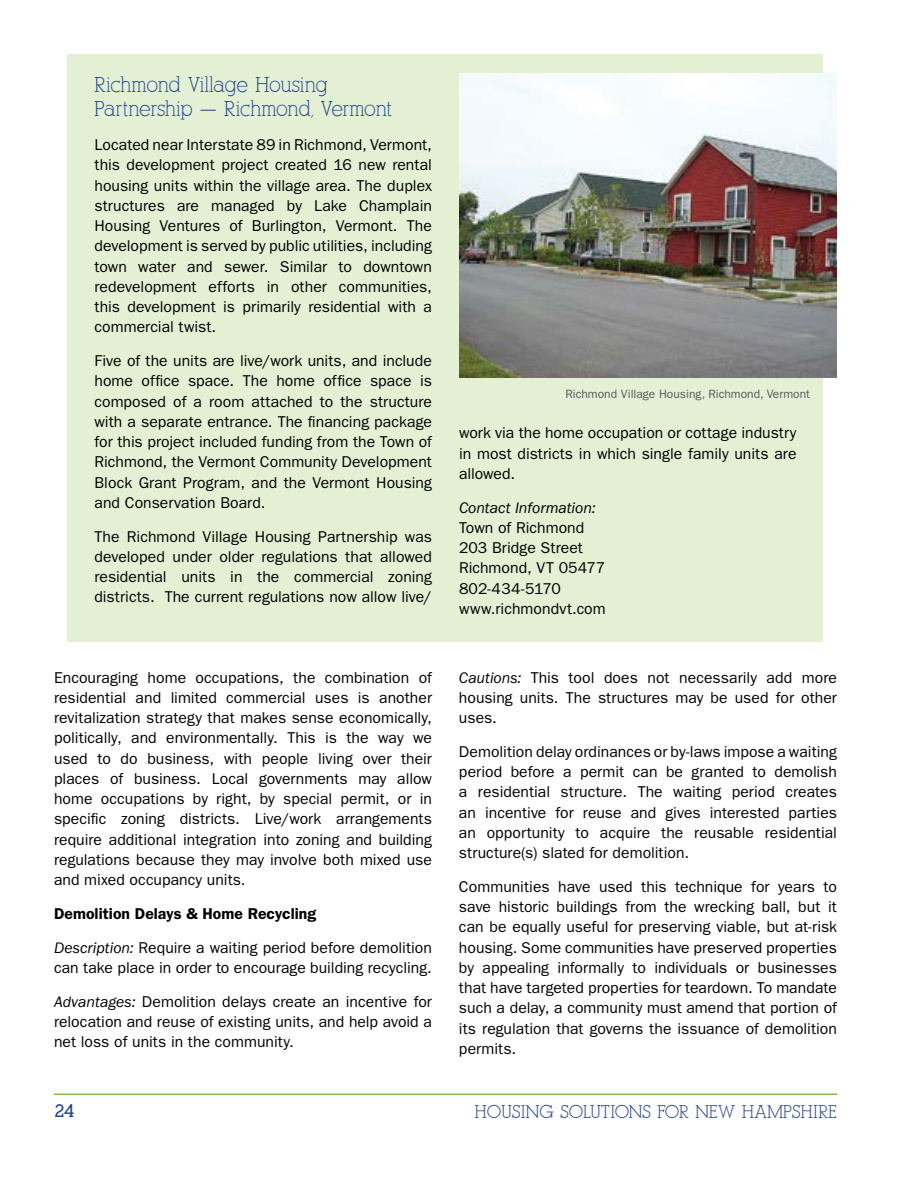
<style>
.page{position:relative;width:918px;height:1188px;background:#fff}
.page>*{position:absolute;margin:0;border:0;box-sizing:border-box;transform-origin:0 0}
.t1{font:21px/24px "Alexandria FLF";letter-spacing:-.025em;color:#22438f}
.t2{font:18px "Alexandria FLF";color:#22438f}
.t3{font:700 18px "Alexandria FLF";color:#22438f}
.t4{font:15.75px/20.2px "ITC Franklin Gothic Std";letter-spacing:.005em;color:#000;text-align:justify}
.t5{font:italic 15.75px "ITC Franklin Gothic Std";letter-spacing:-.005em;color:#000}
.t6{font:12px "ITC Franklin Gothic Std";color:#58595b}
.s1{font-weight:600}
.s2{font-style:italic}
</style>
<div class="page">
<hr style="left:54px;top:1094px;width:783px;height:1px;background:#80c342">
<div style="left:68px;top:54px;width:756px;height:588px;background:#e3f0d4"></div>
<img style="left:459px;top:74px;width:378px;height:303px">
<h1 class="t1" style="left:94px;top:73px;width:299px">Richmond Village Housing<br>Partnership — Richmond, Vermont</h1>
<p class="t4" style="left:94px;top:135px;width:339px">Located near Interstate 89 in Richmond, Vermont, this development project created 16 new rental housing units within the village area. The duplex structures are managed by Lake Champlain Housing Ventures of Burlington, Vermont. The development is served by public utilities, including town water and sewer. Similar to downtown redevelopment efforts in other communities, this development is primarily residential with a commercial twist.</p>
<p class="t4" style="left:94px;top:351px;width:339px">Five of the units are live/work units, and include home office space. The home office space is composed of a room attached to the structure with a separate entrance. The financing package for this project included funding from the Town of Richmond, the Vermont Community Development Block Grant Program, and the Vermont Housing and Conservation Board.</p>
<p class="t4" style="left:94px;top:526px;width:339px">The Richmond Village Housing Partnership was developed under older regulations that allowed residential units in the commercial zoning districts. The current regulations now allow live/</p>
<p class="t4" style="left:54px;top:667px;width:380px">Encouraging home occupations, the combination of residential and limited commercial uses is another revitalization strategy that makes sense economically, politically, and environmentally. This is the way we used to do business, with people living over their places of business. Local governments may allow home occupations by right, by special permit, or in specific zoning districts. Live/work arrangements require additional integration into zoning and building regulations because they may involve both mixed use and mixed occupancy units.</p>
<p class="t4" style="left:54px;top:897px;width:379px;line-height:33.8px"><span class="s1">Demolition Delays &amp; Home Recycling<br></span><span class="s2">Description:</span> Require a waiting period before demolition</p>
<p class="t4" style="left:54px;top:951px;width:380px;line-height:33.8px">can take place in order to encourage building recycling.<br><span class="s2">Advantages:</span> Demolition delays create an incentive for</p>
<p class="t4" style="left:54px;top:1011px;width:379px">relocation and reuse of existing units, and help avoid a net loss of units in the community.</p>
<p class="t6" style="left:565px;top:387px;width:246px">Richmond Village Housing, Richmond, Vermont</p>
<p class="t4" style="left:459px;top:423px;width:339px">work via the home occupation or cottage industry in most districts in which single family units are allowed.</p>
<p class="t5" style="left:459px;top:499px;width:138px">Contact Information:</p>
<p class="t4" style="left:459px;top:517px;width:148px;text-align:left">Town of Richmond<br>203 Bridge Street<br>Richmond, VT 05477<br>802-434-5170 www.richmondvt.com</p>
<p class="t4" style="left:459px;top:667px;width:380px"><span class="s2">Cautions:</span> This tool does not necessarily add more housing units. The structures may be used for other uses.</p>
<p class="t4" style="left:459px;top:741px;width:380px">Demolition delay ordinances or by-laws impose a waiting period before a permit can be granted to demolish a residential structure. The waiting period creates an incentive for reuse and gives interested parties an opportunity to acquire the reusable residential structure(s) slated for demolition.</p>
<p class="t4" style="left:459px;top:877px;width:380px">Communities have used this technique for years to save historic buildings from the wrecking ball, but it can be equally useful for preserving viable, but at-risk housing. Some communities have preserved properties by appealing informally to individuals or businesses that have targeted properties for teardown. To mandate such a delay, a community must amend that portion of its regulation that governs the issuance of demolition permits.</p>
<p class="t3" style="left:54px;top:1102px;width:22px">24</p>
<p class="t2" style="left:475px;top:1102px;width:364px">HOUSING SOLUTIONS FOR NEW HAMPSHIRE</p>
</div>
